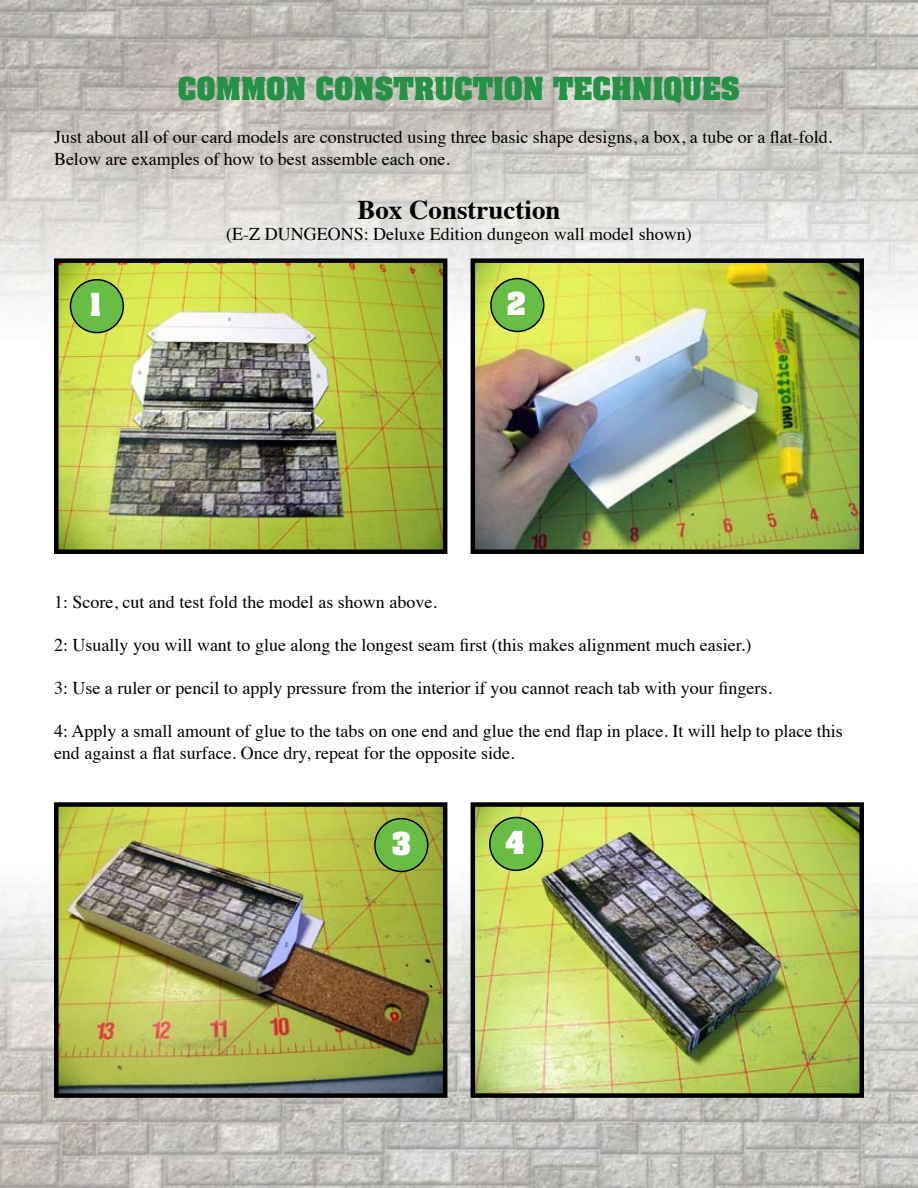
<style>
.page{position:relative;width:918px;height:1188px;background:#fff}
.page>*{position:absolute;margin:0;border:0;box-sizing:border-box;transform-origin:0 0}
.t1{font:700 27px "Aachen";color:#249145}
.t2{font:700 27px "Times";color:#000}
.t3{font:700 27px "Aachen";color:#fff}
.t4{font:18px/21.6px "Times";color:#000}
</style>
<div class="page">
<img style="left:0;top:0;width:918px;height:1188px">
<img style="left:59px;top:263px;width:383px;height:286px">
<div style="left:54px;top:258px;width:393px;height:296px;border:4px solid #000"></div>
<img style="left:476px;top:263px;width:383px;height:286px">
<div style="left:471px;top:258px;width:393px;height:296px;border:4px solid #000"></div>
<img style="left:59px;top:807px;width:383px;height:286px">
<div style="left:54px;top:802px;width:393px;height:296px;border:4px solid #000"></div>
<img style="left:476px;top:807px;width:383px;height:286px">
<div style="left:471px;top:802px;width:393px;height:296px;border:4px solid #000"></div>
<div style="left:70px;top:280px;width:53px;height:53px;background:#68bd45;border-radius:50%"></div>
<div style="left:70px;top:279px;width:54px;height:54px;border:2px solid #000;border-radius:50%"></div>
<div style="left:491px;top:279px;width:53px;height:52px;background:#68bd45;border-radius:50%"></div>
<div style="left:490px;top:278px;width:54px;height:54px;border:2px solid #000;border-radius:50%"></div>
<div style="left:375px;top:819px;width:53px;height:52px;background:#68bd45;border-radius:50%"></div>
<div style="left:374px;top:818px;width:54px;height:54px;border:2px solid #000;border-radius:50%"></div>
<div style="left:490px;top:818px;width:53px;height:52px;background:#68bd45;border-radius:50%"></div>
<div style="left:489px;top:817px;width:54px;height:54px;border:2px solid #000;border-radius:50%"></div>
<h1 class="t1" style="left:178px;top:69px;width:564px">COMMON CONSTRUCTION TECHNIQUES</h1>
<p class="t4" style="left:54px;top:125px;width:780px">Just about all of our card models are constructed using three basic shape designs, a box, a tube or a flat-fold.<br>Below are examples of how to best assemble each one.</p>
<h1 class="t2" style="left:357px;top:184px;width:205px">Box Construction</h1>
<p class="t4" style="left:226px;top:222px;width:467px">(E-Z DUNGEONS: Deluxe Edition dungeon wall model shown)</p>
<h1 class="t3" style="left:89px;top:285px;width:14px">1</h1>
<h1 class="t3" style="left:507px;top:284px;width:21px">2</h1>
<p class="t4" style="left:54px;top:589px;width:384px">1: Score, cut and test fold the model as shown above.</p>
<p class="t4" style="left:54px;top:632px;width:699px">2: Usually you will want to glue along the longest seam first (this makes alignment much easier.)</p>
<p class="t4" style="left:54px;top:676px;width:719px">3: Use a ruler or pencil to apply pressure from the interior if you cannot reach tab with your fingers.</p>
<p class="t4" style="left:54px;top:719px;width:790px">4: Apply a small amount of glue to the tabs on one end and glue the end flap in place. It will help to place this end against a flat surface. Once dry, repeat for the opposite side.</p>
<h1 class="t3" style="left:392px;top:824px;width:20px">3</h1>
<h1 class="t3" style="left:506px;top:823px;width:20px">4</h1>
</div>
